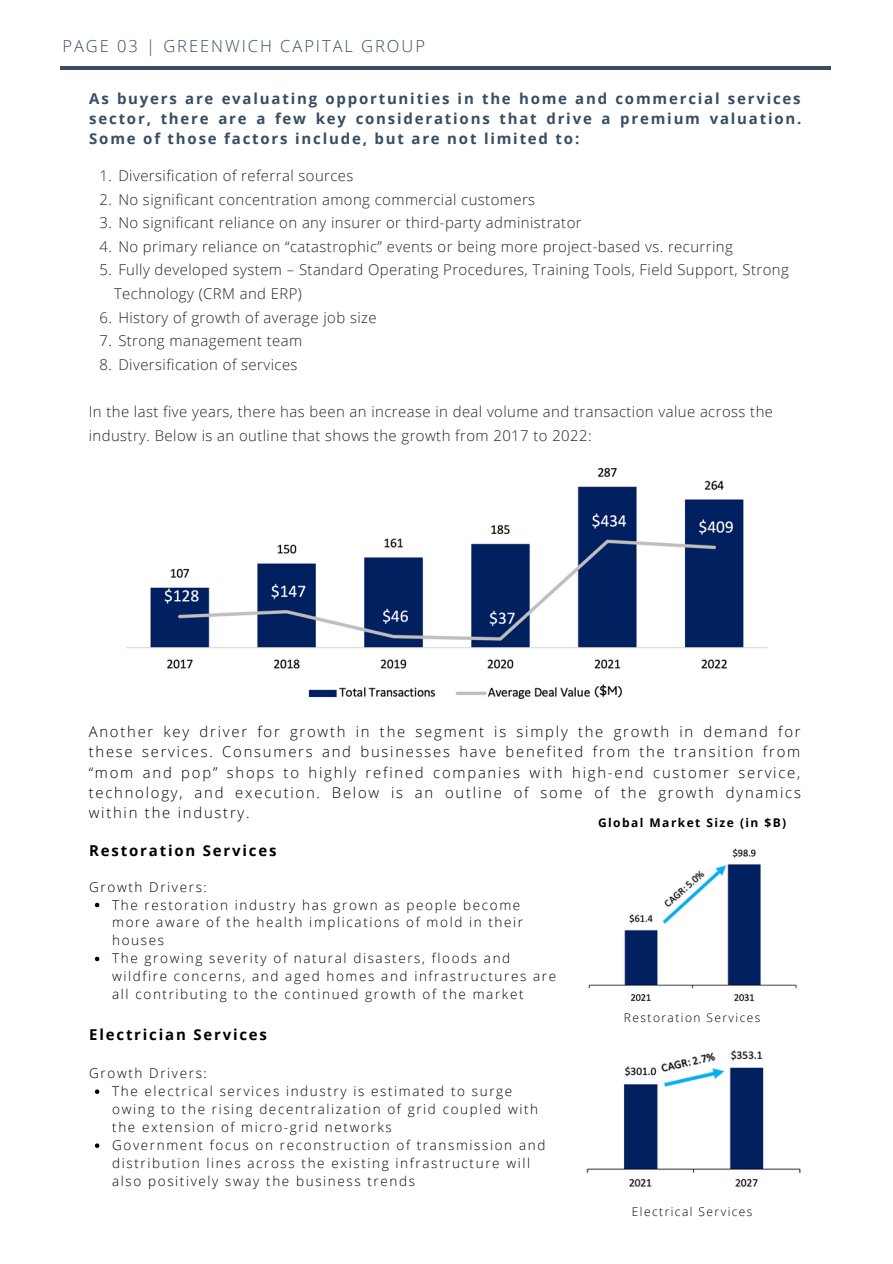
<style>
.page{position:relative;width:893px;height:1264px;background:#fff}
.page>*{position:absolute;margin:0;border:0;box-sizing:border-box;transform-origin:0 0}
.t1{font:300 16.5px "Open Sans";letter-spacing:.12em;color:#364d62}
.t2{font:700 15px/20.2px "Open Sans";letter-spacing:.12em;color:#364d62;text-align:justify}
.t3{font:700 15px "Open Sans";letter-spacing:.12em;color:#000}
.t4{font:300 14.85px/23.5px "Open Sans";letter-spacing:.03em;color:#222}
.t5{font:300 14.85px/20.2px "Open Sans";letter-spacing:.12em;color:#000;text-align:justify}
.t6{font:300 13.5px/18px "Open Sans";letter-spacing:.12em;color:#000}
.t7{font:500 13.05px "Quicksand";color:#000}
.t8{font:300 12px "Open Sans";letter-spacing:.12em;color:#000}
.t9{font:700 12px "Open Sans";letter-spacing:.12em;color:#000}
</style>
<div class="page">
<hr style="left:60px;top:66px;width:770px;height:4px;background:#364d62">
<img style="left:126px;top:467px;width:642px;height:232px">
<img style="left:588px;top:848px;width:209px;height:154px">
<img style="left:586px;top:1050px;width:215px;height:137px">
<svg style="left:95px;top:902px;width:4px;height:5px"></svg>
<svg style="left:95px;top:956px;width:4px;height:5px"></svg>
<svg style="left:95px;top:1089px;width:4px;height:4px"></svg>
<svg style="left:95px;top:1143px;width:4px;height:4px"></svg>
<p class="t1" style="left:62px;top:34px;width:364px">PAGE 03 | GREENWICH CAPITAL GROUP</p>
<p class="t2" style="left:89px;top:88px;width:713px">As buyers are evaluating opportunities in the home and commercial services sector, there are a few key considerations that drive a premium valuation.<br>Some of those factors include, but are not limited to:</p>
<p class="t4" style="left:100px;top:163px;width:255px">1. Diversification of referral sources</p>
<p class="t4" style="left:100px;top:187px;width:437px">2. No significant concentration among commercial customers</p>
<p class="t4" style="left:100px;top:211px;width:483px">3. No significant reliance on any insurer or third-party administrator</p>
<p class="t4" style="left:100px;top:234px;width:634px">4. No primary reliance on “catastrophic” events or being more project-based vs. recurring</p>
<p class="t4" style="left:114px;top:258px;width:676px;text-indent:-14px">5. Fully developed system – Standard Operating Procedures, Training Tools, Field Support, Strong<br>Technology (CRM and ERP)</p>
<p class="t4" style="left:100px;top:305px;width:278px">6. History of growth of average job size</p>
<p class="t4" style="left:100px;top:329px;width:204px">7. Strong management team</p>
<p class="t4" style="left:100px;top:352px;width:199px">8. Diversification of services</p>
<p class="t4" style="left:89px;top:399px;width:685px">In the last five years, there has been an increase in deal volume and transaction value across the industry. Below is an outline that shows the growth from 2017 to 2022:</p>
<p class="t7" style="left:594px;top:682px;width:29px">($M)</p>
<p class="t5" style="left:89px;top:721px;width:713px">Another key driver for growth in the segment is simply the growth in demand for these services. Consumers and businesses have benefited from the transition from “mom and pop” shops to highly refined companies with high-end customer service, technology, and execution. Below is an outline of some of the growth dynamics within the industry.</p>
<p class="t9" style="left:598px;top:814px;width:190px">Global Market Size (in $B)</p>
<p class="t3" style="left:89px;top:839px;width:189px">Restoration Services</p>
<p class="t6" style="left:89px;top:877px;width:119px">Growth Drivers:</p>
<p class="t6" style="left:112px;top:895px;width:445px">The restoration industry has grown as people become more aware of the health implications of mold in their houses<br>The growing severity of natural disasters, floods and wildfire concerns, and aged homes and infrastructures are all contributing to the continued growth of the market</p>
<p class="t3" style="left:89px;top:1023px;width:179px">Electrician Services</p>
<p class="t6" style="left:89px;top:1063px;width:119px">Growth Drivers:</p>
<p class="t6" style="left:112px;top:1081px;width:434px">The electrical services industry is estimated to surge owing to the rising decentralization of grid coupled with the extension of micro-grid networks<br>Government focus on reconstruction of transmission and distribution lines across the existing infrastructure will also positively sway the business trends</p>
<p class="t8" style="left:624px;top:1008px;width:138px">Restoration Services</p>
<p class="t8" style="left:631px;top:1203px;width:122px">Electrical Services</p>
</div>
